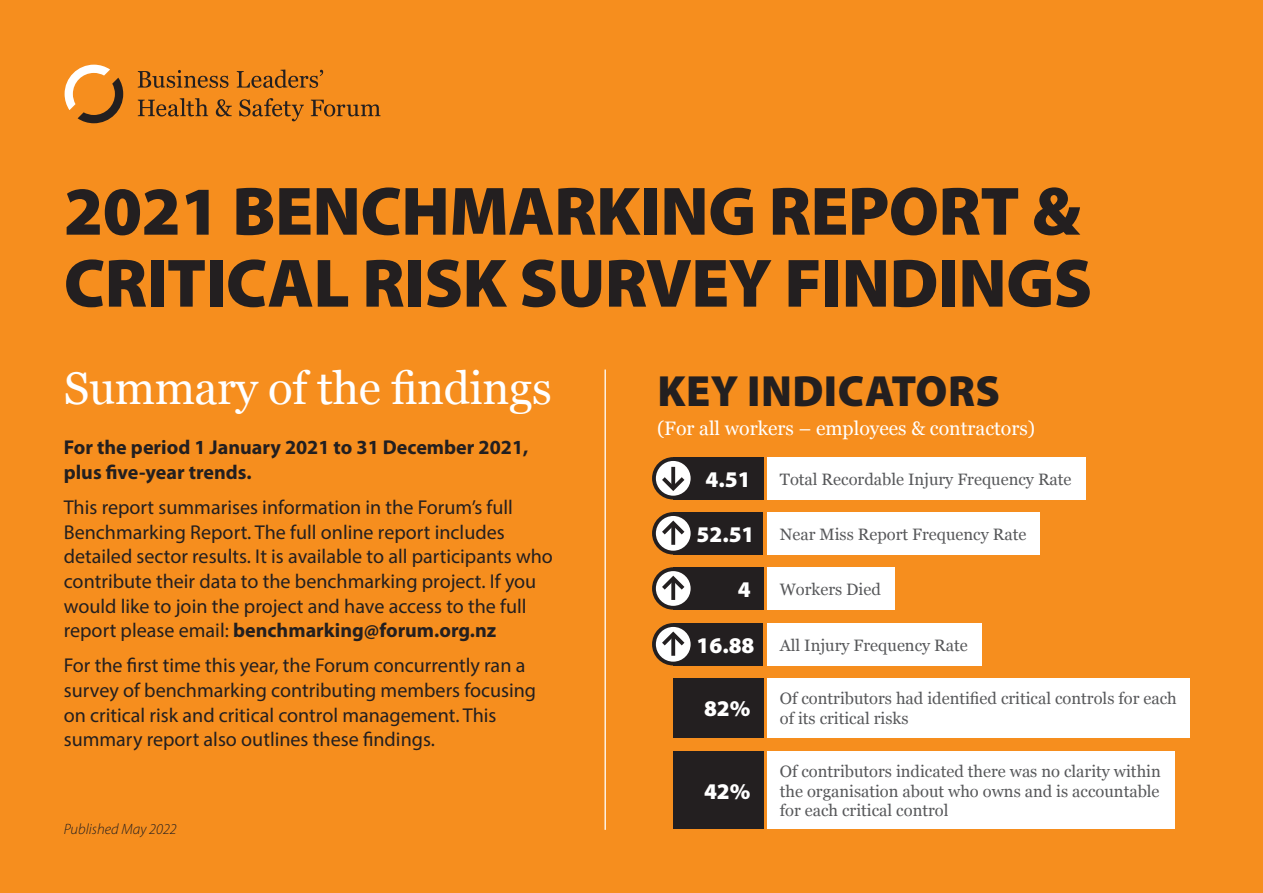
<style>
.page{position:relative;width:1263px;height:893px;background:#f68e1e}
.page>*{position:absolute;margin:0;border:0;box-sizing:border-box;transform-origin:0 0}
.t1{font:900 69px/72px "Myriad Pro";letter-spacing:-.01em;color:#231f20}
.t2{font:45.75px "Georgia";letter-spacing:-.01em;color:#fff}
.t3{font:900 43.95px "Myriad Pro";letter-spacing:.01em;color:#231f20}
.t4{font:900 22.5px "Myriad Pro";color:#fff}
.t5{font:20.1px/24.6px "Myriad Pro";color:#231f20}
.t6{font:700 20.1px/24.6px "Myriad Pro";color:#231f20}
.t7{font:19.5px "Georgia";color:#fff}
.t8{font:16.5px/19.5px "Georgia";color:#57585a}
.t9{font:italic 300 15px "Myriad Pro";color:#231f20}
.s1{font-weight:700}
.s2{font-family:"Myriad Pro";font-weight:900;font-size:22.5px;color:#fff}
</style>
<div class="page">
<svg style="left:65px;top:65px;width:58px;height:58px"></svg>
<svg style="left:138px;top:70px;width:90px;height:18px"></svg>
<svg style="left:237px;top:70px;width:86px;height:18px"></svg>
<svg style="left:138px;top:98px;width:70px;height:18px"></svg>
<svg style="left:216px;top:99px;width:16px;height:18px"></svg>
<svg style="left:239px;top:98px;width:65px;height:23px"></svg>
<svg style="left:311px;top:100px;width:70px;height:17px"></svg>
<div style="left:767px;top:457px;width:318px;height:42px;background:#fff"></div>
<div style="left:673px;top:457px;width:90px;height:42px;background:#231f20"></div>
<div style="left:767px;top:512px;width:273px;height:42px;background:#fff"></div>
<div style="left:673px;top:512px;width:90px;height:42px;background:#231f20"></div>
<div style="left:767px;top:567px;width:128px;height:43px;background:#fff"></div>
<div style="left:673px;top:567px;width:90px;height:43px;background:#231f20"></div>
<div style="left:673px;top:623px;width:90px;height:42px;background:#231f20"></div>
<div style="left:767px;top:623px;width:214px;height:42px;background:#fff"></div>
<hr style="left:604px;top:369px;width:2px;height:461px;background:#fef1e2">
<div style="left:767px;top:678px;width:423px;height:60px;background:#fff"></div>
<div style="left:673px;top:678px;width:90px;height:60px;background:#231f20"></div>
<div style="left:767px;top:751px;width:407px;height:78px;background:#fff"></div>
<div style="left:673px;top:751px;width:90px;height:78px;background:#231f20"></div>
<svg style="left:654px;top:459px;width:38px;height:39px"></svg>
<div style="left:652px;top:457px;width:42px;height:42px;border:4px solid #231f20;border-radius:50%"></div>
<svg style="left:671px;top:467px;width:4px;height:6px"></svg>
<svg style="left:658px;top:473px;width:30px;height:21px"></svg>
<svg style="left:654px;top:514px;width:38px;height:39px"></svg>
<div style="left:652px;top:512px;width:42px;height:42px;border:4px solid #231f20;border-radius:50%"></div>
<svg style="left:671px;top:538px;width:4px;height:7px"></svg>
<svg style="left:658px;top:518px;width:30px;height:20px"></svg>
<svg style="left:654px;top:569px;width:38px;height:39px"></svg>
<div style="left:652px;top:567px;width:42px;height:43px;border:4px solid #231f20;border-radius:50%"></div>
<svg style="left:671px;top:594px;width:4px;height:6px"></svg>
<svg style="left:658px;top:573px;width:30px;height:21px"></svg>
<svg style="left:654px;top:625px;width:38px;height:39px"></svg>
<div style="left:652px;top:623px;width:42px;height:42px;border:4px solid #231f20;border-radius:50%"></div>
<svg style="left:671px;top:649px;width:4px;height:7px"></svg>
<svg style="left:658px;top:629px;width:30px;height:20px"></svg>
<h1 class="t1" style="left:64px;top:176px;width:1030px">2021 BENCHMARKING REPORT &amp;<br>CRITICAL RISK SURVEY FINDINGS</h1>
<h2 class="t2" style="left:64px;top:355px;width:489px">Summary of the findings</h2>
<p class="t6" style="left:64px;top:435px;width:466px">For the period 1 January 2021 to 31 December 2021, plus five-year trends.</p>
<p class="t5" style="left:64px;top:495px;width:491px">This report summarises information in the Forum’s full Benchmarking Report. The full online report includes detailed sector results. It is available to all participants who contribute their data to the benchmarking project. If you would like to join the project and have access to the full report please email: <span class="s1">benchmarking@forum.org.nz</span></p>
<p class="t5" style="left:64px;top:653px;width:474px">For the first time this year, the Forum concurrently ran a survey of benchmarking contributing members focusing on critical risk and critical control management. This summary report also outlines these findings.</p>
<p class="t9" style="left:64px;top:821px;width:115px">Published May 2022</p>
<h3 class="t3" style="left:657px;top:366px;width:344px">KEY INDICATORS</h3>
<p class="t7" style="left:657px;top:414px;width:380px">(For all workers – employees &amp; contractors)</p>
<p class="t4" style="left:705px;top:466px;width:47px">4.51</p>
<p class="t8" style="left:780px;top:468px;width:293px">Total Recordable Injury Frequency Rate</p>
<p class="t8" style="left:696px;top:523px;width:331px"><span class="s2">52.51</span> Near Miss Report Frequency Rate</p>
<p class="t4" style="left:738px;top:577px;width:14px">4</p>
<p class="t8" style="left:780px;top:579px;width:103px">Workers Died</p>
<p class="t8" style="left:696px;top:634px;width:273px"><span class="s2">16.88</span> All Injury Frequency Rate</p>
<p class="t8" style="left:780px;top:688px;width:399px">Of contributors had identified critical controls for each of its critical risks</p>
<p class="t4" style="left:704px;top:696px;width:48px">82%</p>
<p class="t4" style="left:704px;top:778px;width:48px">42%</p>
<p class="t8" style="left:780px;top:761px;width:383px;text-align:justify">Of contributors indicated there was no clarity within the organisation about who owns and is accountable for each critical control</p>
</div>
